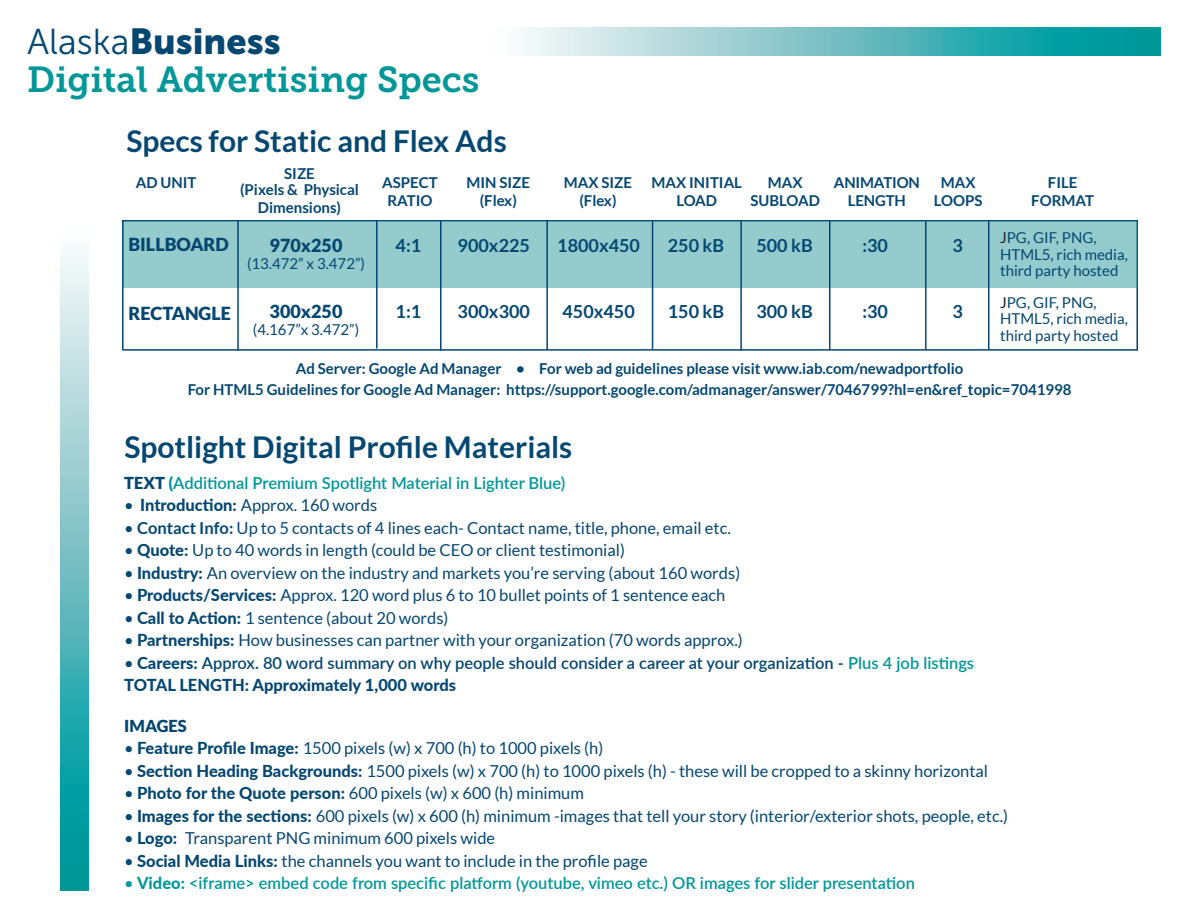
<style>
.page{position:relative;width:1188px;height:918px;background:#fff}
.page>*{position:absolute;margin:0;border:0;box-sizing:border-box;transform-origin:0 0}
.t1{font:36px "Museo Slab 700";color:#009799}
.t2{font:36px "Museo Sans 900";color:#044771}
.t3{font:700 30px "Lato";color:#044771}
.t4{font:700 18px "Lato";color:#044771}
.t5{font:900 18px "Lato";color:#044771}
.t6{font:16.5px "Lato";color:#044771}
.t7{font:600 16.5px "Lato";color:#009799}
.t8{font:600 16.5px/22.5px "Lato";color:#044771}
.t9{font:900 16.5px "Lato";color:#044771}
.t10{font:700 15px/18px "Lato";color:#044771;text-align:center}
.t11{font:15px/16.5px "Lato";color:#044771}
.s1{font-family:"Museo Sans 300"}
.s2{color:#231f20}
.s3{font-weight:900;color:#044771}
.s4{font-weight:900}
.s5{font-weight:800}
.s6{font-weight:700}
.s7{font-weight:400}
.s8{color:#009799}
</style>
<div class="page">
<svg style="left:60px;top:253px;width:28px;height:638px;background:#6dc0c3"></svg>
<svg style="left:122px;top:220px;width:1016px;height:131px"></svg>
<div style="left:123px;top:221px;width:1015px;height:67px;background:#96cbce"></div>
<hr style="left:237px;top:220px;width:2px;height:131px;background:#044771">
<hr style="left:376px;top:220px;width:2px;height:128px;background:#044771">
<hr style="left:440px;top:220px;width:2px;height:131px;background:#044771">
<hr style="left:546px;top:220px;width:2px;height:130px;background:#044771">
<hr style="left:652px;top:220px;width:1px;height:130px;background:#044771">
<hr style="left:740px;top:220px;width:2px;height:131px;background:#044771">
<hr style="left:829px;top:220px;width:1px;height:130px;background:#044771">
<hr style="left:925px;top:221px;width:2px;height:129px;background:#044771">
<hr style="left:988px;top:220px;width:1px;height:130px;background:#044771">
<svg style="left:523px;top:27px;width:638px;height:28px;background:#6dc0c3"></svg>
<h1 class="t2" style="left:27px;top:21px;width:255px"><span class="s1">Alaska</span>Business</h1>
<h1 class="t1" style="left:27px;top:59px;width:454px">Digital Advertising Specs</h1>
<h2 class="t3" style="left:126px;top:124px;width:382px">Specs for Static and Flex Ads</h2>
<p class="t10" style="left:136px;top:174px;width:62px">AD UNIT</p>
<p class="t10" style="left:240px;top:165px;width:120px;line-height:16.5px">SIZE<br>(Pixels &amp; Physical</p>
<p class="t10" style="left:258px;top:199px;width:85px">Dimensions)</p>
<p class="t5" style="left:128px;top:234px;width:102px">BILLBOARD</p>
<p class="t5" style="left:128px;top:303px;width:104px">RECTANGLE</p>
<p class="t5" style="left:270px;top:235px;width:74px">970x250</p>
<p class="t11" style="left:247px;top:255px;width:119px">(13.472” x 3.472”)</p>
<p class="t5" style="left:270px;top:301px;width:74px">300x250</p>
<p class="t11" style="left:253px;top:321px;width:108px">(4.167”x 3.472”)</p>
<p class="t10" style="left:382px;top:174px;width:57px">ASPECT<br>RATIO</p>
<p class="t10" style="left:467px;top:174px;width:65px">MIN SIZE (Flex)</p>
<p class="t10" style="left:564px;top:174px;width:70px">MAX SIZE (Flex)</p>
<p class="t10" style="left:652px;top:174px;width:92px">MAX INITIAL<br>LOAD</p>
<p class="t10" style="left:751px;top:174px;width:71px">MAX<br>SUBLOAD</p>
<p class="t4" style="left:396px;top:235px;width:27px">4:1</p>
<p class="t4" style="left:458px;top:235px;width:74px">900x225</p>
<p class="t4" style="left:557px;top:235px;width:84px">1800x450</p>
<p class="t4" style="left:668px;top:235px;width:58px">250 kB</p>
<p class="t4" style="left:756px;top:235px;width:58px">500 kB</p>
<p class="t10" style="left:834px;top:174px;width:87px">ANIMATION<br>LENGTH</p>
<p class="t10" style="left:934px;top:174px;width:50px">MAX<br>LOOPS</p>
<p class="t4" style="left:862px;top:235px;width:27px">:30</p>
<p class="t4" style="left:952px;top:235px;width:12px">3</p>
<p class="t4" style="left:396px;top:301px;width:27px">1:1</p>
<p class="t4" style="left:458px;top:301px;width:74px">300x300</p>
<p class="t4" style="left:562px;top:301px;width:74px">450x450</p>
<p class="t4" style="left:668px;top:301px;width:58px">150 kB</p>
<p class="t4" style="left:756px;top:301px;width:58px">300 kB</p>
<p class="t4" style="left:862px;top:301px;width:27px">:30</p>
<p class="t4" style="left:952px;top:301px;width:12px">3</p>
<p class="t10" style="left:1031px;top:174px;width:64px">FILE<br>FORMAT</p>
<p class="t11" style="left:1000px;top:229px;width:129px"><span class="s2">J</span>PG, GIF, PNG,<br>HTML5, rich media, third party hosted</p>
<p class="t11" style="left:1000px;top:294px;width:129px"><span class="s2">J</span>PG, GIF, PNG,<br>HTML5, rich media, third party hosted</p>
<p class="t10" style="left:188px;top:358px;width:885px;line-height:21px">Ad Server: Google Ad Manager • For web ad guidelines please visit www.iab.com/newadportfolio<br>For HTML5 Guidelines for Google Ad Manager: https://support.google.com/admanager/answer/7046799?hl=en&amp;ref_topic=7041998</p>
<h2 class="t3" style="left:124px;top:430px;width:449px">Spotlight Digital Profile Materials</h2>
<p class="t7" style="left:124px;top:471px;width:442px"><span class="s3">TEXT</span> <span class="s4">(</span>Additional Premium Spotlight Material in Lighter Blue)</p>
<p class="t6" style="left:124px;top:496px;width:255px">• <span class="s5">Introduction:</span> Approx. 160 words</p>
<p class="t6" style="left:124px;top:518px;width:608px">• <span class="s6">Contact Info:</span> Up to 5 contacts of 4 lines each- Contact name, title, phone, email etc.</p>
<p class="t6" style="left:124px;top:541px;width:502px">• <span class="s5">Quote:</span> Up to 40 words in length (could be CEO or client testimonial)</p>
<p class="t6" style="left:124px;top:563px;width:617px">• <span class="s5">Industry:</span> An overview on the industry and markets you’re serving (about 160 words)</p>
<p class="t6" style="left:124px;top:586px;width:603px">• <span class="s5">Products/Services:</span> Approx. 120 word plus 6 to 10 bullet points of 1 sentence each</p>
<p class="t6" style="left:124px;top:608px;width:326px">• <span class="s5">Call to Action:</span> 1 sentence (about 20 words)</p>
<p class="t6" style="left:124px;top:631px;width:620px">• <span class="s5">Partnerships:</span> How businesses can partner with your organization (70 words approx.)</p>
<p class="t8" style="left:124px;top:651px;width:851px"><span class="s7">•</span> <span class="s5">Careers:</span> Approx. 80 word summary on why people should consider a career at your organization - <span class="s8">Plus 4 job listings<br></span><span class="s5">TOTAL LENGTH: Approximately 1,000 words</span></p>
<p class="t9" style="left:124px;top:716px;width:64px">IMAGES</p>
<p class="t6" style="left:124px;top:739px;width:481px">• <span class="s5">Feature Profile Image:</span> 1500 pixels (w) x 700 (h) to 1000 pixels (h)</p>
<p class="t6" style="left:124px;top:761px;width:865px">• <span class="s5">Section Heading Backgrounds:</span> 1500 pixels (w) x 700 (h) to 1000 pixels (h) - these will be cropped to a skinny horizontal</p>
<p class="t6" style="left:124px;top:784px;width:461px">• <span class="s5">Photo for the Quote person:</span> 600 pixels (w) x 600 (h) minimum</p>
<p class="t6" style="left:124px;top:806px;width:885px">• <span class="s5">Images for the sections:</span> 600 pixels (w) x 600 (h) minimum -images that tell your story (interior/exterior shots, people, etc.)</p>
<p class="t6" style="left:124px;top:829px;width:372px">• <span class="s5">Logo:</span> Transparent PNG minimum 600 pixels wide</p>
<p class="t6" style="left:124px;top:851px;width:525px">• <span class="s5">Social Media Links:</span> the channels you want to include in the profile page</p>
<p class="t7" style="left:124px;top:871px;width:792px"><span class="s7">•</span> <span class="s5">Video:</span> &lt;iframe&gt; embed code from specific platform (youtube, vimeo etc.) OR images for slider presentation</p>
</div>
